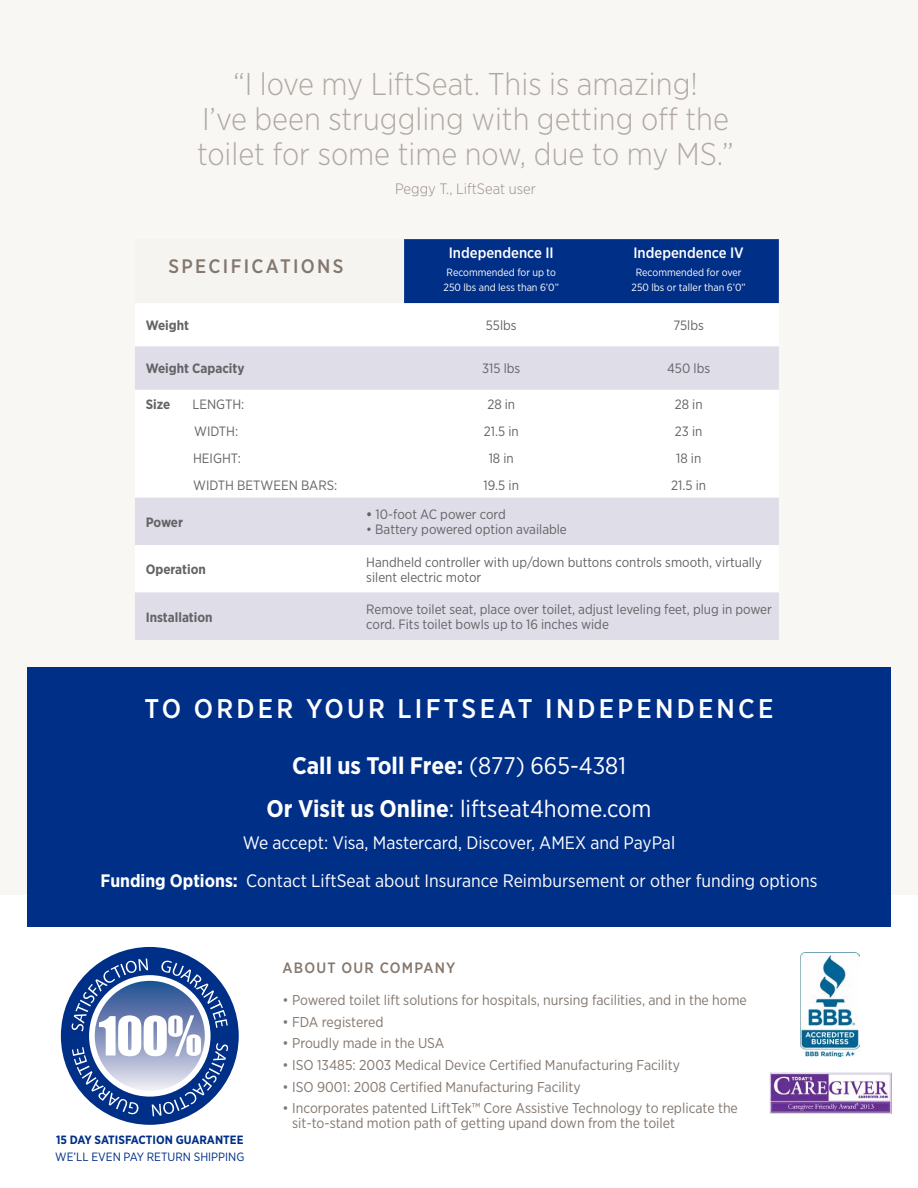
<style>
.page{position:relative;width:918px;height:1188px;background:#fff}
.page>*{position:absolute;margin:0;border:0;box-sizing:border-box;transform-origin:0 0}
.t1{font:300 31.5px/35.2px "Gotham Narrow";color:#b1a8a3;text-align:center}
.t2{font:500 27px "Gotham Narrow";letter-spacing:.12em;color:#fff}
.t3{font:24px/42.8px "Gotham Narrow";color:#fff;text-align:center}
.t4{font:500 19.5px "Gotham Narrow";letter-spacing:.12em;color:#83776e}
.t5{font:18px/37.5px "Gotham Narrow";color:#fff;text-align:center}
.t6{font:500 15px "Gotham Narrow";color:#fff}
.t7{font:300 15px "Gotham Narrow";color:#978b84}
.t8{font:500 15px "Gotham Narrow";letter-spacing:.08em;color:#83776e}
.t9{font:14.25px/15px "Gotham Narrow";color:#83776e}
.t10{font:13.5px/15px "Gotham Narrow";color:#636466}
.t11{font:700 13.5px "Gotham Narrow";color:#636466}
.t12{font:700 12px "Gotham Narrow";color:#002f87}
.t13{font:12px "Gotham Narrow";color:#002f87}
.t14{font:10.5px/15px "Gotham Narrow";color:#fff}
.s1{font-weight:700}
</style>
<div class="page">
<div style="left:27px;top:667px;width:864px;height:260px;background:#002f87"></div>
<div style="left:61px;top:947px;width:178px;height:178px;background:#002f87;border-radius:50%"></div>
<svg style="left:71px;top:959px;width:157px;height:157px"></svg>
<div style="left:135px;top:239px;width:269px;height:64px;background:#f5f4f0"></div>
<div style="left:404px;top:239px;width:375px;height:64px;background:#002f87"></div>
<svg style="left:135px;top:346px;width:644px;height:294px"></svg>
<img style="left:801px;top:953px;width:59px;height:104px">
<img style="left:769px;top:1072px;width:119px;height:41px">
<img style="left:888px;top:605px;width:30px;height:509px">
<h1 class="t1" style="left:197px;top:65px;width:538px">“I love my LiftSeat. This is amazing!<br>I’ve been struggling with getting off the toilet for some time now, due to my MS.”</h1>
<h3 class="t4" style="left:168px;top:254px;width:177px">SPECIFICATIONS</h3>
<p class="t7" style="left:395px;top:179px;width:142px">Peggy T., LiftSeat user</p>
<p class="t6" style="left:449px;top:243px;width:107px">Independence II</p>
<p class="t14" style="left:444px;top:265px;width:117px">Recommended for up to<br>250 lbs and less than 6’0”</p>
<p class="t6" style="left:633px;top:243px;width:112px">Independence IV</p>
<p class="t14" style="left:632px;top:265px;width:116px;text-align:center">Recommended for over<br>250 lbs or taller than 6’0”</p>
<p class="t11" style="left:146px;top:317px;width:45px">Weight</p>
<p class="t10" style="left:486px;top:318px;width:32px">55lbs</p>
<p class="t10" style="left:673px;top:318px;width:32px">75lbs</p>
<p class="t11" style="left:146px;top:360px;width:100px">Weight Capacity</p>
<p class="t10" style="left:482px;top:361px;width:40px">315 lbs</p>
<p class="t10" style="left:667px;top:361px;width:44px">450 lbs</p>
<p class="t11" style="left:146px;top:395px;width:26px">Size</p>
<p class="t10" style="left:192px;top:396px;width:53px">LENGTH:</p>
<p class="t10" style="left:487px;top:396px;width:29px">28 in</p>
<p class="t10" style="left:675px;top:396px;width:29px">28 in</p>
<p class="t10" style="left:194px;top:423px;width:46px">WIDTH:</p>
<p class="t10" style="left:484px;top:423px;width:36px">21.5 in</p>
<p class="t10" style="left:675px;top:423px;width:29px">23 in</p>
<p class="t10" style="left:193px;top:450px;width:49px">HEIGHT:</p>
<p class="t10" style="left:489px;top:450px;width:27px">18 in</p>
<p class="t10" style="left:676px;top:450px;width:27px">18 in</p>
<p class="t10" style="left:193px;top:477px;width:146px">WIDTH BETWEEN BARS:</p>
<p class="t10" style="left:484px;top:477px;width:37px">19.5 in</p>
<p class="t10" style="left:671px;top:477px;width:36px">21.5 in</p>
<p class="t11" style="left:146px;top:513px;width:39px">Power</p>
<p class="t10" style="left:366px;top:507px;width:141px"><span class="s1">•</span> 10-foot AC power cord</p>
<p class="t10" style="left:366px;top:522px;width:202px">• Battery powered option available</p>
<p class="t11" style="left:146px;top:561px;width:62px">Operation</p>
<p class="t10" style="left:366px;top:554px;width:397px">Handheld controller with up/down buttons controls smooth, virtually silent electric motor</p>
<p class="t11" style="left:146px;top:608px;width:68px">Installation</p>
<p class="t10" style="left:366px;top:602px;width:407px">Remove toilet seat, place over toilet, adjust leveling feet, plug in power cord. Fits toilet bowls up to 16 inches wide</p>
<h2 class="t2" style="left:145px;top:691px;width:630px">TO ORDER YOUR LIFTSEAT INDEPENDENCE</h2>
<h3 class="t3" style="left:267px;top:744px;width:386px"><span class="s1">Call us Toll Free:</span> (877) 665-4381<br><span class="s1">Or Visit us Online</span>: liftseat4home.com</h3>
<h3 class="t5" style="left:101px;top:824px;width:718px">We accept: Visa, Mastercard, Discover, AMEX and PayPal<br><span class="s1">Funding Options:</span> Contact LiftSeat about Insurance Reimbursement or other funding options</h3>
<p class="t8" style="left:283px;top:958px;width:174px">ABOUT OUR COMPANY</p>
<p class="t12" style="left:56px;top:1133px;width:189px">15 DAY SATISFACTION GUARANTEE</p>
<p class="t13" style="left:55px;top:1150px;width:191px">WE’LL EVEN PAY RETURN SHIPPING</p>
<p class="t9" style="left:283px;top:992px;width:466px">• Powered toilet lift solutions for hospitals, nursing facilities, and in the home</p>
<p class="t9" style="left:283px;top:1014px;width:102px">• FDA registered</p>
<p class="t9" style="left:283px;top:1035px;width:163px">• Proudly made in the USA</p>
<p class="t9" style="left:283px;top:1057px;width:399px">• ISO 13485: 2003 Medical Device Certified Manufacturing Facility</p>
<p class="t9" style="left:283px;top:1079px;width:300px">• ISO 9001: 2008 Certified Manufacturing Facility</p>
<p class="t9" style="left:292px;top:1101px;width:447px;text-indent:-9px">• Incorporates patented LiftTek™ Core Assistive Technology to replicate the sit-to-stand motion path of getting upand down from the toilet</p>
</div>
